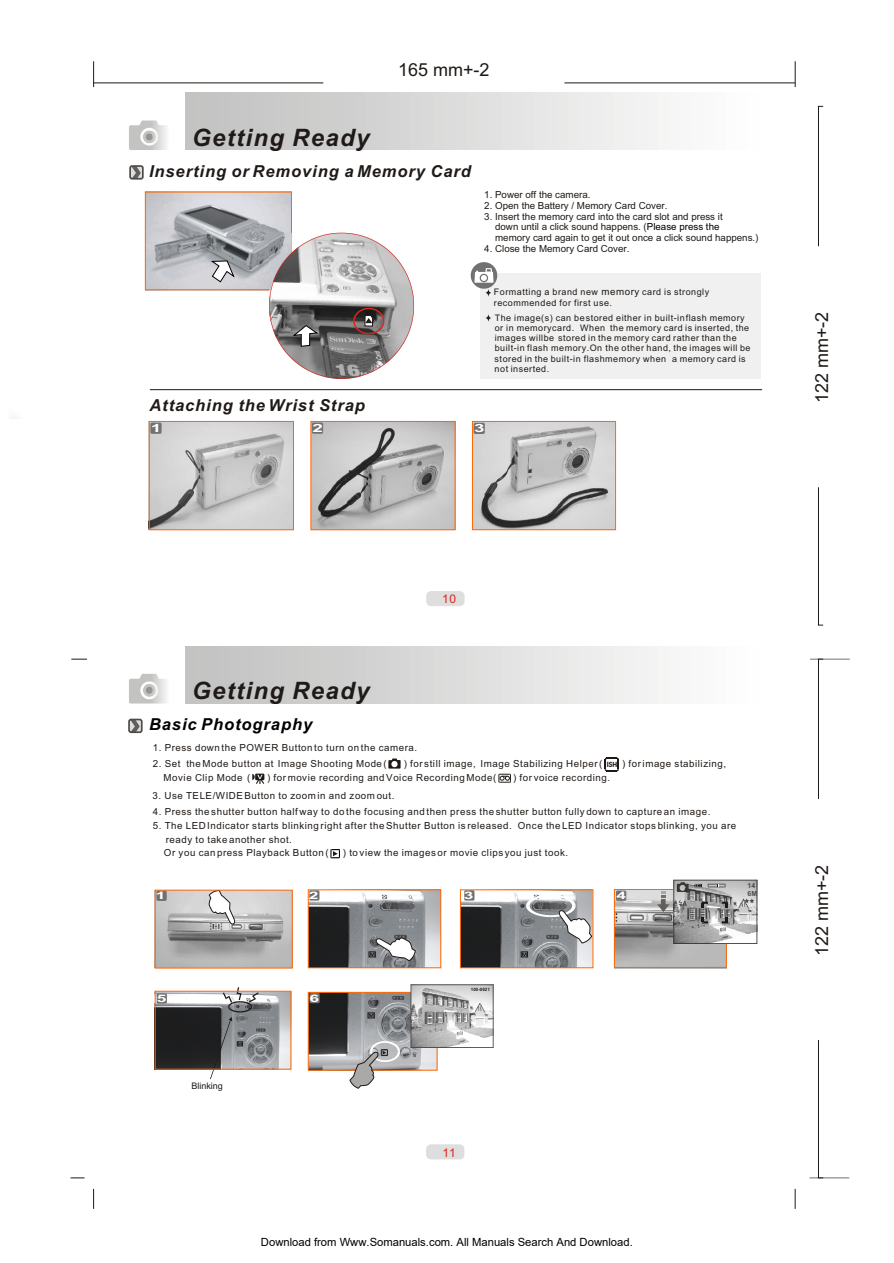
<style>
.page{position:relative;width:894px;height:1263px;background:#fff}
.page>*{position:absolute;margin:0;border:0;box-sizing:border-box;transform-origin:0 0}
.t1{font:italic 700 24px "Arial";letter-spacing:.055em;color:#1f1a17}
.t2{font:18px "Arial";color:#1f1a17}
.t3{font:italic 700 16.5px "Arial";letter-spacing:.055em;color:#1f1a17}
.t4{font:italic 700 16.5px "Arial";letter-spacing:.055em;color:#000}
.t5{font:12px "Arial";color:#d9261c}
.t6{font:11.25px "Arial";color:#000}
.t7{font:700 11.25px "Arial";color:#fff;scale:1.68 1}
.t8{font:700 10.35px "Arial";color:#fff;scale:1.68 1}
.t9{font:9.75px/13.8px "Arial";letter-spacing:.055em;color:#1f1a17}
.t10{font:9.75px/10.9px "Arial";color:#1f1a17}
.t11{font:9px/10.1px "Arial";letter-spacing:.055em;color:#1f1a17}
.t12{font:9px "Arial";color:#1f1a17}
.t13{font:700 7.2px "Avant Garde Bk BT";color:#1f1a17;scale:1.07 1}
.t14{font:700 6.9px "Arial";color:#4f4a4a}
.t15{font:700 4.5px "Arial";color:#1f1a17}
.s1{color:#000}
.s2{font-size:9.75px}
</style>
<div class="page">
<div style="left:427px;top:591px;width:37px;height:15px;background:#dedede;border:1px solid #dedede;border-radius:4px"></div>
<div style="left:426px;top:1145px;width:38px;height:14px;background:#dedede;border:1px solid #dedede;border-radius:4px"></div>
<hr style="left:810px;top:659px;width:40px;height:1px;background:#737070">
<hr style="left:810px;top:1178px;width:39px;height:1px;background:#737070">
<img style="left:129px;top:120px;width:38px;height:30px">
<img style="left:140px;top:128px;width:19px;height:18px;border-radius:50%">
<svg style="left:143px;top:130px;width:13px;height:13px"></svg>
<img style="left:129px;top:674px;width:38px;height:30px">
<img style="left:140px;top:681px;width:19px;height:18px;border-radius:50%">
<svg style="left:143px;top:684px;width:13px;height:13px"></svg>
<svg style="left:795px;top:1189px;width:1px;height:20px"></svg>
<svg style="left:93px;top:1189px;width:1px;height:20px"></svg>
<svg style="left:71px;top:659px;width:16px;height:1px"></svg>
<svg style="left:71px;top:1178px;width:14px;height:1px"></svg>
<hr style="left:818px;top:106px;width:1px;height:140px;background:#1f1a17">
<hr style="left:818px;top:487px;width:1px;height:138px;background:#1f1a17">
<hr style="left:818px;top:659px;width:1px;height:140px;background:#1f1a17">
<hr style="left:818px;top:1040px;width:1px;height:138px;background:#1f1a17">
<svg style="left:93px;top:61px;width:1px;height:26px"></svg>
<svg style="left:795px;top:61px;width:1px;height:26px"></svg>
<hr style="left:94px;top:83px;width:229px;height:1px;background:#1f1a17">
<hr style="left:564px;top:83px;width:231px;height:1px;background:#1f1a17">
<img style="left:474px;top:423px;width:140px;height:105px">
<img style="left:462px;top:892px;width:129px;height:74px">
<svg style="left:521px;top:952px;width:7px;height:5px"></svg>
<div style="left:460px;top:890px;width:133px;height:78px;border:1px solid #f60"></div>
<img style="left:310px;top:892px;width:129px;height:74px">
<div style="left:308px;top:890px;width:133px;height:78px;border:1px solid #f60"></div>
<img style="left:310px;top:994px;width:125px;height:75px">
<img style="left:157px;top:991px;width:135px;height:79px">
<div style="left:308px;top:992px;width:129px;height:79px;border:1px solid #f60"></div>
<img style="left:616px;top:891px;width:109px;height:75px">
<div style="left:614px;top:889px;width:113px;height:79px;border:1px solid #f60"></div>
<img style="left:157px;top:892px;width:134px;height:74px">
<div style="left:472px;top:421px;width:144px;height:109px;border:1px solid #f60"></div>
<img style="left:312px;top:423px;width:142px;height:105px">
<div style="left:310px;top:421px;width:146px;height:109px;border:1px solid #f60"></div>
<img style="left:151px;top:423px;width:141px;height:105px">
<div style="left:149px;top:421px;width:145px;height:109px;border:1px solid #f60"></div>
<img style="left:147px;top:194px;width:143px;height:94px">
<div style="left:145px;top:192px;width:147px;height:98px;border:1px solid #f60"></div>
<svg style="left:211px;top:260px;width:25px;height:23px"></svg>
<div style="left:480px;top:273px;width:281px;height:105px;background:#f0f0f0"></div>
<svg style="left:132px;top:168px;width:9px;height:9px"></svg>
<div style="left:129px;top:165px;width:15px;height:15px;border:2px solid #4f4a4a;border-radius:2px"></div>
<hr style="left:150px;top:389px;width:612px;height:1px;background:#1f1a17">
<svg style="left:485px;top:289px;width:7px;height:8px"></svg>
<svg style="left:485px;top:314px;width:7px;height:8px"></svg>
<div style="left:471px;top:262px;width:26px;height:27px;background:#737070;border-radius:50%"></div>
<svg style="left:474px;top:268px;width:20px;height:15px"></svg>
<svg style="left:131px;top:722px;width:9px;height:8px"></svg>
<div style="left:128px;top:719px;width:15px;height:14px;border:2px solid #4f4a4a;border-radius:2px"></div>
<div style="left:474px;top:423px;width:11px;height:11px;background:#737070;border-radius:2px"></div>
<div style="left:312px;top:423px;width:11px;height:11px;background:#737070;border-radius:2px"></div>
<div style="left:150px;top:423px;width:12px;height:11px;background:#737070;border-radius:2px"></div>
<svg style="left:252px;top:774px;width:12px;height:10px"></svg>
<svg style="left:498px;top:773px;width:13px;height:10px"></svg>
<div style="left:309px;top:993px;width:11px;height:10px;background:#737070"></div>
<div style="left:156px;top:891px;width:11px;height:10px;background:#737070"></div>
<div style="left:309px;top:890px;width:10px;height:11px;background:#737070"></div>
<div style="left:616px;top:891px;width:10px;height:10px;background:#737070"></div>
<div style="left:157px;top:993px;width:10px;height:11px;background:#737070"></div>
<svg style="left:208px;top:892px;width:28px;height:34px"></svg>
<div style="left:155px;top:890px;width:138px;height:78px;border:1px solid #f60"></div>
<div style="left:155px;top:991px;width:136px;height:79px;border:1px solid #f60"></div>
<svg style="left:411px;top:984px;width:83px;height:64px;background:#bdbdbd"></svg>
<div style="left:464px;top:890px;width:11px;height:11px;background:#737070"></div>
<svg style="left:657px;top:880px;width:100px;height:64px;background:#a5a5a4"></svg>
<svg style="left:526px;top:895px;width:67px;height:49px"></svg>
<svg style="left:388px;top:758px;width:13px;height:11px"></svg>
<svg style="left:369px;top:937px;width:47px;height:25px"></svg>
<svg style="left:349px;top:1041px;width:51px;height:48px"></svg>
<svg style="left:269px;top:233px;width:145px;height:146px"></svg>
<svg style="left:210px;top:987px;width:49px;height:92px"></svg>
<svg style="left:368px;top:1013px;width:6px;height:5px"></svg>
<svg style="left:330px;top:849px;width:10px;height:9px"></svg>
<svg style="left:605px;top:758px;width:14px;height:13px"></svg>
<h1 class="t1" style="left:192px;top:129px;width:179px">Getting Ready</h1>
<h2 class="t2" style="left:398px;top:63px;width:93px">165 mm+-2</h2>
<h3 class="t3" style="left:149px;top:165px;width:323px">Inserting or Removing a Memory Card</h3>
<p class="t10" style="left:484px;top:190px;width:108px">1. Power off the camera.</p>
<p class="t10" style="left:484px;top:201px;width:185px">2. Open the Battery / Memory Card Cover.</p>
<p class="t10" style="left:495px;top:212px;width:265px;text-indent:-11px">3. Insert the memory card into the card slot and press it<br>down until a click sound happens. (<span class="s1">Please press the<br></span>memory card again to get it out once a click sound happens.)</p>
<p class="t10" style="left:484px;top:244px;width:147px">4. Close the Memory Card Cover.</p>
<h3 class="t3" style="left:149px;top:399px;width:217px">Attaching the Wrist Strap</h3>
<p class="t11" style="left:494px;top:288px;width:217px">Formatting a brand new <span class="s2">memory</span> card is strongly recommended for first use.</p>
<p class="t11" style="left:495px;top:314px;width:257px">The image(s) can be stored either in built-in flash memory or in memorycard. When the memory card is inserted, the images willbe stored in the memory card rather than the built-in flash memory.On the other hand, the images will be stored in the built-in flashmemory when a memory card is not inserted.</p>
<p class="t7" style="left:151px;top:424px;width:8px">1</p>
<p class="t7" style="left:312px;top:424px;width:8px">2</p>
<p class="t7" style="left:474px;top:424px;width:8px">3</p>
<h2 class="t2" style="left:815px;top:403px;width:93px;rotate:-90deg">122 mm+-2</h2>
<p class="t5" style="left:442px;top:594px;width:16px">10</p>
<h1 class="t1" style="left:192px;top:682px;width:179px">Getting Ready</h1>
<h3 class="t4" style="left:149px;top:718px;width:165px">Basic Photography</h3>
<p class="t9" style="left:153px;top:741px;width:266px">1. Press down the POWER Button to turn on the camera.</p>
<p class="t9" style="left:153px;top:757px;width:236px">2. Set the Mode button at Image Shooting Mode (</p>
<p class="t9" style="left:404px;top:757px;width:200px">) for still image, Image Stabilizing Helper (</p>
<p class="t9" style="left:622px;top:757px;width:106px">) for image stabilizing,</p>
<p class="t9" style="left:164px;top:771px;width:88px">Movie Clip Mode (</p>
<p class="t9" style="left:267px;top:771px;width:231px">) for movie recording and Voice Recording Mode(</p>
<p class="t9" style="left:513px;top:771px;width:99px">) for voice recording.</p>
<p class="t13" style="left:607px;top:762px;width:11px">ISH</p>
<p class="t9" style="left:153px;top:789px;width:244px">3. Use TELE/WIDE Button to zoom in and zoom out.</p>
<p class="t9" style="left:153px;top:806px;width:559px">4. Press the shutter button half way to do the focusing and then press the shutter button fully down to capture an image.</p>
<p class="t9" style="left:164px;top:819px;width:574px;text-indent:-11px">5. The LED Indicator starts blinking right after the Shutter Button is released. Once the LED Indicator stops blinking, you are ready to take another shot.<br>Or you can press Playback Button (</p>
<p class="t9" style="left:343px;top:847px;width:227px">) to view the images or movie clips you just took.</p>
<p class="t14" style="left:747px;top:883px;width:9px">14</p>
<p class="t8" style="left:464px;top:892px;width:7px">3</p>
<p class="t14" style="left:747px;top:891px;width:11px">6M</p>
<p class="t8" style="left:156px;top:891px;width:7px">1</p>
<p class="t8" style="left:309px;top:892px;width:7px">2</p>
<p class="t8" style="left:617px;top:892px;width:7px">4</p>
<p class="t8" style="left:157px;top:995px;width:7px">5</p>
<p class="t12" style="left:191px;top:1083px;width:33px">Blinking</p>
<p class="t8" style="left:310px;top:994px;width:7px">6</p>
<p class="t15" style="left:471px;top:988px;width:21px">100-0021</p>
<p class="t5" style="left:443px;top:1148px;width:15px">11</p>
<p class="t6" style="left:261px;top:1235px;width:373px">Download from Www.Somanuals.com. All Manuals Search And Download.</p>
<h2 class="t2" style="left:815px;top:956px;width:93px;rotate:-90deg">122 mm+-2</h2>
</div>
